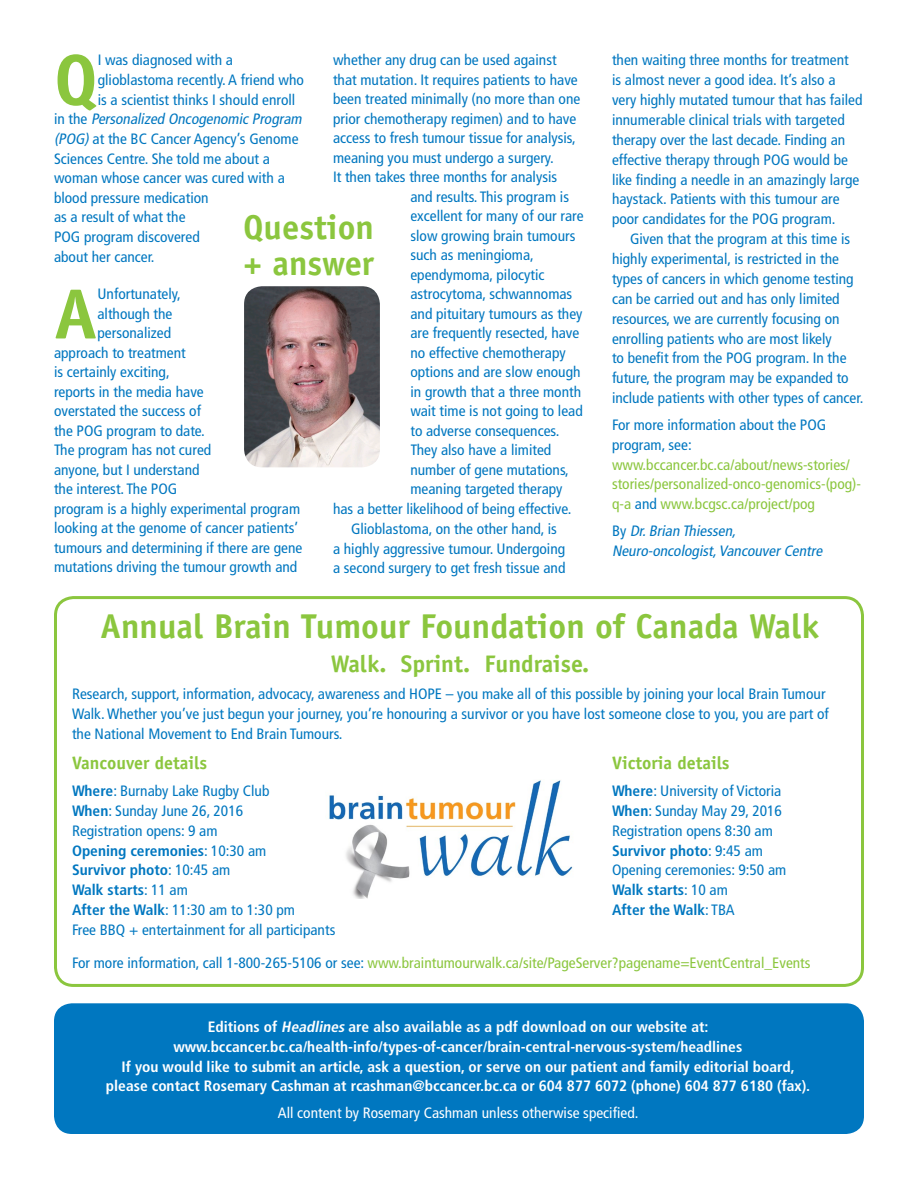
<style>
.page{position:relative;width:918px;height:1188px;background:#fff}
.page>*{position:absolute;margin:0;border:0;box-sizing:border-box;transform-origin:0 0}
.body_no_indent{font:700 71.7px "Officina Sans Std";color:#8bc63e}
.body_no_indent-2{font:700 71.25px "Officina Sans Std";color:#8bc63e}
.head1{font:700 34.5px "Officina Sans Std";color:#8bc63e}
.head2{font:700 24px "Officina Sans Std";color:#8bc63e}
.head2-2{font:700 18px "Officina Sans Std";color:#8bc63e}
.body_no_indent-3{font:condensed 15px/19.8px "Frutiger LT Std";color:#0077c0}
.body_indent{font:condensed 15px/19.8px "Frutiger LT Std";color:#0077c0}
.body_no_indent-4{font:700 condensed 15px/19.8px "Frutiger LT Std";color:#fff;text-align:center}
.body_no_indent-5{font:condensed 15px/19.8px "Frutiger LT Std";color:#8bc63e}
.body_no_indent-6{font:700 condensed 15px "Frutiger LT Std";color:#0077c0}
.body_no_indent-7{font:italic condensed 15px/19.8px "Frutiger LT Std";color:#0077c0}
.body_no_indent-8{font:condensed 15px "Frutiger LT Std";color:#fff}
.s1{font-style:normal}
.s2{font-style:italic}
.s3{color:#0077c0}
.s4{font-weight:700}
.s5{font-weight:400}
</style>
<div class="page">
<img style="left:244px;top:286px;width:136px;height:181px">
<div style="left:54px;top:1003px;width:810px;height:131px;background:#0077c0;border-radius:18px"></div>
<img style="left:329px;top:780px;width:244px;height:119px">
<div style="left:54px;top:596px;width:810px;height:391px;border:3px solid #8bc63e;border-radius:18px"></div>
<p class="body_no_indent" style="left:54px;top:35px;width:45px">Q</p>
<p class="body_no_indent-3" style="left:98px;top:50px;width:137px">I was diagnosed with a</p>
<p class="body_no_indent-3" style="left:333px;top:50px;width:225px">whether any drug can be used against</p>
<p class="body_no_indent-3" style="left:333px;top:70px;width:246px">that mutation. It requires patients to have</p>
<p class="body_no_indent-3" style="left:333px;top:89px;width:249px">been treated minimally (no more than one</p>
<p class="body_no_indent-3" style="left:333px;top:109px;width:245px">prior chemotherapy regimen) and to have</p>
<p class="body_no_indent-3" style="left:333px;top:128px;width:244px">access to fresh tumour tissue for analysis,</p>
<p class="body_no_indent-3" style="left:333px;top:148px;width:222px">meaning you must undergo a surgery.</p>
<p class="body_no_indent-3" style="left:333px;top:167px;width:226px">It then takes three months for analysis</p>
<p class="body_no_indent-3" style="left:410px;top:187px;width:160px">and results. This program is</p>
<p class="body_no_indent-3" style="left:410px;top:206px;width:175px">excellent for many of our rare</p>
<p class="body_no_indent-3" style="left:410px;top:226px;width:167px">slow growing brain tumours</p>
<p class="body_no_indent-3" style="left:410px;top:245px;width:125px">such as meningioma,</p>
<p class="body_no_indent-3" style="left:410px;top:265px;width:136px">ependymoma, pilocytic</p>
<p class="body_no_indent-3" style="left:410px;top:284px;width:163px">astrocytoma, schwannomas</p>
<p class="body_no_indent-3" style="left:410px;top:304px;width:174px">and pituitary tumours as they</p>
<p class="body_no_indent-3" style="left:410px;top:323px;width:170px">are frequently resected, have</p>
<p class="body_no_indent-3" style="left:410px;top:343px;width:157px">no effective chemotherapy</p>
<p class="body_no_indent-3" style="left:410px;top:362px;width:172px">options and are slow enough</p>
<p class="body_no_indent-3" style="left:410px;top:382px;width:172px">in growth that a three month</p>
<p class="body_no_indent-3" style="left:410px;top:401px;width:174px">wait time is not going to lead</p>
<p class="body_no_indent-3" style="left:410px;top:421px;width:150px">to adverse consequences.</p>
<p class="body_no_indent-3" style="left:410px;top:440px;width:142px">They also have a limited</p>
<p class="body_no_indent-3" style="left:410px;top:460px;width:160px">number of gene mutations,</p>
<p class="body_no_indent-3" style="left:410px;top:479px;width:154px">meaning targeted therapy</p>
<p class="body_no_indent-3" style="left:333px;top:499px;width:240px">has a better likelihood of being effective.</p>
<p class="body_indent" style="left:333px;top:519px;width:234px;text-indent:18px">Glioblastoma, on the other hand, is a highly aggressive tumour. Undergoing a second surgery to get fresh tissue and</p>
<p class="body_no_indent-3" style="left:98px;top:70px;width:208px">glioblastoma recently. A friend who</p>
<p class="body_no_indent-3" style="left:98px;top:90px;width:199px">is a scientist thinks I should enroll</p>
<p class="body_no_indent-7" style="left:54px;top:109px;width:252px"><span class="s1">i n t h e</span> Personalized Oncogenomic Program</p>
<p class="body_no_indent-3" style="left:54px;top:129px;width:246px"><span class="s2">(POG)</span>at the BC Cancer Agency’s Genome</p>
<p class="body_no_indent-3" style="left:54px;top:149px;width:217px">Sciences Centre. She told me about a</p>
<p class="body_no_indent-3" style="left:54px;top:168px;width:232px">woman whose cancer was cured with a</p>
<p class="body_no_indent-3" style="left:54px;top:188px;width:156px">blood pressure medication</p>
<p class="body_no_indent-3" style="left:54px;top:207px;width:133px">as a result of what the</p>
<p class="body_no_indent-3" style="left:54px;top:227px;width:147px">POG program discovered</p>
<p class="body_no_indent-3" style="left:54px;top:247px;width:102px">about her cancer.</p>
<p class="body_no_indent-2" style="left:54px;top:270px;width:45px">A</p>
<p class="body_no_indent-3" style="left:97px;top:284px;width:85px">Unfortunately,</p>
<p class="head1" style="left:243px;top:205px;width:132px">Question</p>
<p class="head1" style="left:243px;top:241px;width:132px">+ answer</p>
<p class="body_no_indent-3" style="left:97px;top:304px;width:76px">although the</p>
<p class="body_no_indent-3" style="left:97px;top:323px;width:75px">personalized</p>
<p class="body_no_indent-3" style="left:54px;top:343px;width:133px">approach to treatment</p>
<p class="body_no_indent-3" style="left:54px;top:362px;width:117px">is certainly exciting,</p>
<p class="body_no_indent-3" style="left:54px;top:382px;width:151px">reports in the media have</p>
<p class="body_no_indent-3" style="left:54px;top:401px;width:148px">overstated the success of</p>
<p class="body_no_indent-3" style="left:54px;top:421px;width:152px">the POG program to date.</p>
<p class="body_no_indent-3" style="left:54px;top:440px;width:159px">The program has not cured</p>
<p class="body_no_indent-3" style="left:54px;top:460px;width:147px">anyone, but I understand</p>
<p class="body_no_indent-3" style="left:54px;top:479px;width:125px">the interest. The POG</p>
<p class="body_no_indent-3" style="left:54px;top:499px;width:248px">program is a highly experimental program</p>
<p class="body_no_indent-3" style="left:54px;top:518px;width:246px">looking at the genome of cancer patients’</p>
<p class="body_no_indent-3" style="left:54px;top:538px;width:250px">tumours and determining if there are gene</p>
<p class="body_no_indent-3" style="left:54px;top:557px;width:245px">mutations driving the tumour growth and</p>
<p class="body_indent" style="left:612px;top:50px;width:252px">then waiting three months for treatment<br>is almost never a good idea. It’s also a very highly mutated tumour that has failed innumerable clinical trials with targeted therapy over the last decade. Finding an effective therapy through POG would be like finding a needle in an amazingly large haystack. Patients with this tumour are poor candidates for the POG program.</p>
<p class="body_indent" style="left:612px;top:229px;width:253px;text-indent:18px">Given that the program at this time is highly experimental, is restricted in the types of cancers in which genome testing can be carried out and has only limited resources, we are currently focusing on enrolling patients who are most likely<br>to benefit from the POG program. In the future, the program may be expanded to include patients with other types of cancer.</p>
<p class="body_no_indent-3" style="left:612px;top:415px;width:216px">For more information about the POG program, see:</p>
<p class="body_no_indent-5" style="left:612px;top:455px;width:251px">www.bccancer.bc.ca/about/news-stories/ stories/personalized-onco-genomics-(pog)- q-a <span class="s3">and</span> www.bcgsc.ca/project/pog</p>
<p class="body_no_indent-7" style="left:612px;top:521px;width:215px"><span class="s1">B y</span> Dr.Brian Thiessen,<br>Neuro-oncologist,VancouverCentre</p>
<p class="head1" style="left:101px;top:605px;width:720px">Annual Brain Tumour Foundation of Canada Walk</p>
<p class="head2" style="left:331px;top:649px;width:260px">Walk. Sprint. Fundraise.</p>
<p class="body_no_indent-3" style="left:72px;top:684px;width:758px">Research, support, information, advocacy, awareness and HOPE – you make all of this possible by joining your local Brain Tumour<br>Walk. Whether you’ve just begun your journey, you’re honouring a survivor or you have lost someone close to you, you are part of the National Movement to End Brain Tumours.</p>
<p class="head2-2" style="left:72px;top:752px;width:137px">Vancouver details</p>
<p class="body_no_indent-3" style="left:72px;top:781px;width:199px"><span class="s4">Where</span>: Burnaby Lake Rugby Club</p>
<p class="body_no_indent-3" style="left:72px;top:801px;width:173px"><span class="s4">When</span>: Sunday June 26, 2016</p>
<p class="body_no_indent-3" style="left:72px;top:821px;width:147px">Registration opens: 9 am</p>
<p class="body_no_indent-6" style="left:72px;top:842px;width:196px">Opening ceremonies<span class="s5">: 10:30 am</span></p>
<p class="body_no_indent-6" style="left:72px;top:861px;width:160px">Survivor photo<span class="s5">: 10:45 am</span></p>
<p class="body_no_indent-6" style="left:72px;top:881px;width:117px">Walk starts<span class="s5">: 11 am</span></p>
<p class="body_no_indent-3" style="left:72px;top:900px;width:225px"><span class="s4">After the Walk</span>: 11:30 am to 1:30 pm</p>
<p class="body_no_indent-3" style="left:72px;top:920px;width:265px">Free BBQ + entertainment for all participants</p>
<p class="head2-2" style="left:612px;top:752px;width:119px">Victoria details</p>
<p class="body_no_indent-3" style="left:612px;top:781px;width:171px"><span class="s4">Where</span>: University of Victoria</p>
<p class="body_no_indent-3" style="left:612px;top:801px;width:172px"><span class="s4">When</span>: Sunday May 29, 2016</p>
<p class="body_no_indent-3" style="left:612px;top:821px;width:162px">Registration opens 8:30 am</p>
<p class="body_no_indent-6" style="left:612px;top:842px;width:152px">Survivor photo<span class="s5">: 9:45 am</span></p>
<p class="body_no_indent-3" style="left:612px;top:860px;width:176px">Opening ceremonies: 9:50 am</p>
<p class="body_no_indent-6" style="left:612px;top:881px;width:117px">Walk starts<span class="s5">: 10 am</span></p>
<p class="body_no_indent-6" style="left:612px;top:901px;width:124px">After the Walk<span class="s5">: TBA</span></p>
<p class="body_no_indent-5" style="left:72px;top:953px;width:740px"><span class="s3">For more information, call 1-800-265-5106 or see:</span> www.braintumourwalk.ca/site/PageServer?pagename=EventCentral_Events</p>
<p class="body_no_indent-4" style="left:173px;top:1017px;width:570px">Editions of <span class="s2">Headlines</span> are also available as a pdf download on our website at: www.bccancer.bc.ca/health-info/types-of-cancer/brain-central-nervous-system/headlines</p>
<p class="body_no_indent-4" style="left:106px;top:1056px;width:706px">If you would like to submit an article, ask a question, or serve on our patient and family editorial board, please contact Rosemary Cashman at rcashman@bccancer.bc.ca or 604 877 6072 (phone) 604 877 6180 (fax).</p>
<p class="body_no_indent-8" style="left:278px;top:1104px;width:362px">All content by Rosemary Cashman unless otherwise specified.</p>
</div>
